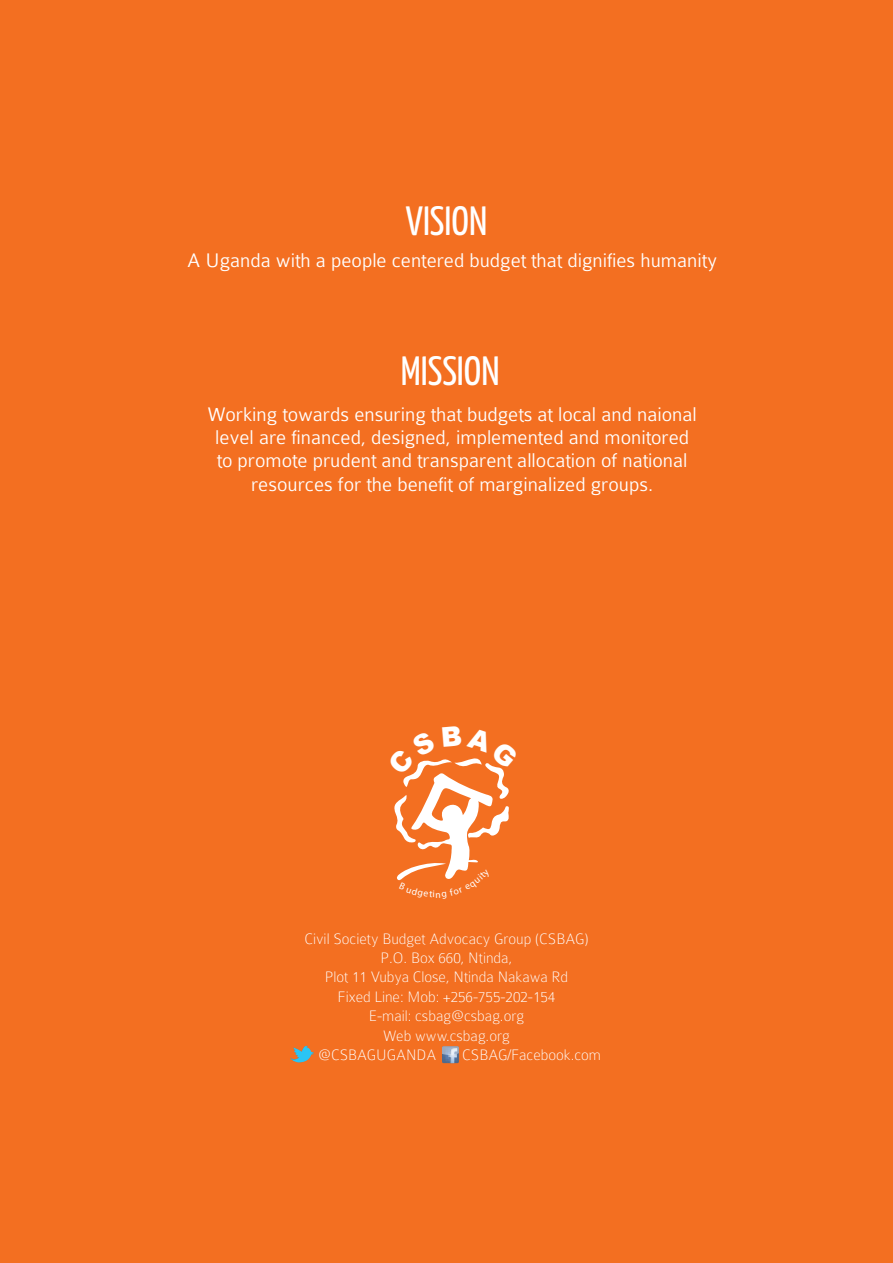
<style>
.page{position:relative;width:893px;height:1263px;background:#f36f21}
.page>*{position:absolute;margin:0;border:0;box-sizing:border-box;transform-origin:0 0}
.t1{font:40.95px "Yanone Kaffeesatz";color:#fff}
.t2{font:300 21px/23.2px "Colaborate";color:#fff;text-align:center}
.t3{font:100 16.2px "Colaborate";color:#fff}
</style>
<div class="page">
<img style="left:443px;top:1063px;width:15px;height:1px">
<svg style="left:442px;top:1046px;width:17px;height:17px"></svg>
<svg style="left:290px;top:1046px;width:24px;height:16px"></svg>
<svg style="left:394px;top:758px;width:115px;height:124px"></svg>
<h1 class="t1" style="left:406px;top:196px;width:83px">VISION</h1>
<p class="t2" style="left:187px;top:249px;width:532px">A Uganda with a people centered budget that dignifies humanity</p>
<h1 class="t1" style="left:401px;top:346px;width:100px">MISSION</h1>
<p class="t2" style="left:207px;top:403px;width:491px">Working towards ensuring that budgets at local and naional level are financed, designed, implemented and monitored to promote prudent and transparent allocation of national resources for the benefit of marginalized groups.</p>
<p class="t3" style="left:304px;top:930px;width:285px">Civil Society Budget Advocacy Group (CSBAG)</p>
<p class="t3" style="left:381px;top:949px;width:133px">P.O. Box 660, Ntinda,</p>
<p class="t3" style="left:325px;top:969px;width:245px">Plot 11 Vubya Close, Ntinda Nakawa Rd</p>
<p class="t3" style="left:338px;top:988px;width:219px">Fixed Line: Mob: +256-755-202-154</p>
<p class="t3" style="left:369px;top:1008px;width:157px">E-mail: csbag@csbag.org</p>
<p class="t3" style="left:383px;top:1027px;width:128px">Web www.csbag.org</p>
<p class="t3" style="left:318px;top:1047px;width:120px">@CSBAGUGANDA</p>
<p class="t3" style="left:462px;top:1047px;width:140px">CSBAG/Facebook.com</p>
</div>
